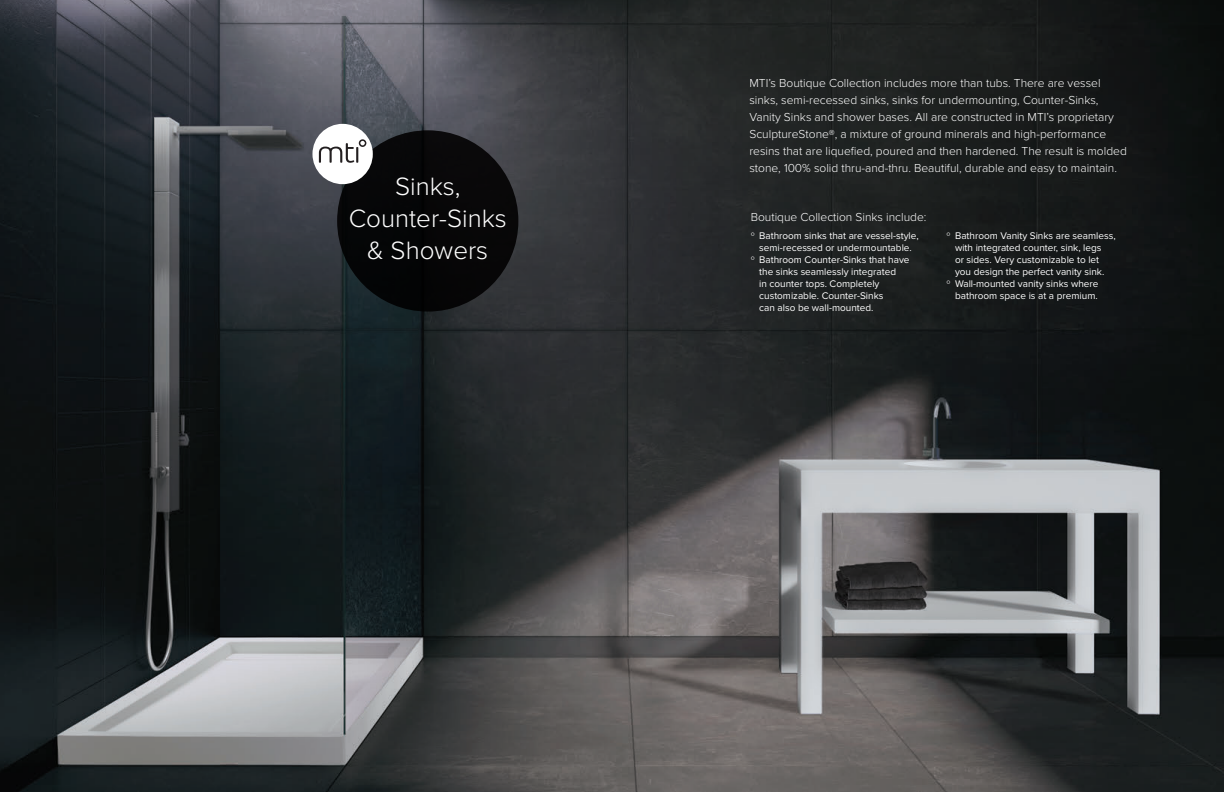
<style>
.page{position:relative;width:1224px;height:792px;background:#fff}
.page>*{position:absolute;margin:0;border:0;box-sizing:border-box;transform-origin:0 0}
.t1{font:300 26px/31.6px "Proxima Nova";color:#fff;text-align:center}
.t2{font:300 12px/17px "Proxima Nova";color:#fff}
.t3{font:10px "Proxima Nova";color:#fff}
.s1{font-weight:300}
</style>
<div class="page">
<img style="left:0;top:0;width:1224px;height:792px">
<div style="left:337px;top:130px;width:181px;height:182px;background:#070707;border-radius:50%"></div>
<div style="left:312px;top:124px;width:61px;height:60px;background:#fff;border-radius:50%"></div>
<svg style="left:319px;top:139px;width:47px;height:24px"></svg>
<h1 class="t1" style="left:349px;top:171px;width:160px">Sinks,<br>Counter-Sinks &amp; Showers</h1>
<p class="t2" style="left:749px;top:74px;width:379px">MTI’s Boutique Collection includes more than tubs. There are vessel sinks, semi-recessed sinks, sinks for undermounting, Counter-Sinks, Vanity Sinks and shower bases. All are constructed in MTI’s proprietary SculptureStone®, a mixture of ground minerals and high-performance resins that are liquefied, poured and then hardened. The result is molded stone, 100% solid thru-and-thru. Beautiful, durable and easy to maintain.</p>
<p class="t2" style="left:751px;top:209px;width:177px">Boutique Collection Sinks include:</p>
<p class="t3" style="left:751px;top:230px;width:170px"><span class="s1">º</span> Bathroom sinks that are vessel-style,</p>
<p class="t3" style="left:759px;top:242px;width:154px">semi-recessed or undermountable.</p>
<p class="t3" style="left:751px;top:254px;width:160px"><span class="s1">º</span> Bathroom Counter-Sinks that have</p>
<p class="t3" style="left:759px;top:266px;width:138px">the sinks seamlessly integrated</p>
<p class="t3" style="left:759px;top:278px;width:122px">in counter tops. Completely</p>
<p class="t3" style="left:759px;top:290px;width:126px">customizable. Counter-Sinks</p>
<p class="t3" style="left:759px;top:302px;width:116px">can also be wall-mounted.</p>
<p class="t3" style="left:947px;top:230px;width:171px"><span class="s1">º</span> Bathroom Vanity Sinks are seamless,</p>
<p class="t3" style="left:955px;top:242px;width:148px">with integrated counter, sink, legs</p>
<p class="t3" style="left:955px;top:254px;width:146px">or sides. Very customizable to let</p>
<p class="t3" style="left:955px;top:266px;width:151px">you design the perfect vanity sink.</p>
<p class="t3" style="left:947px;top:278px;width:153px"><span class="s1">º</span> Wall-mounted vanity sinks where</p>
<p class="t3" style="left:955px;top:290px;width:144px">bathroom space is at a premium.</p>
</div>
